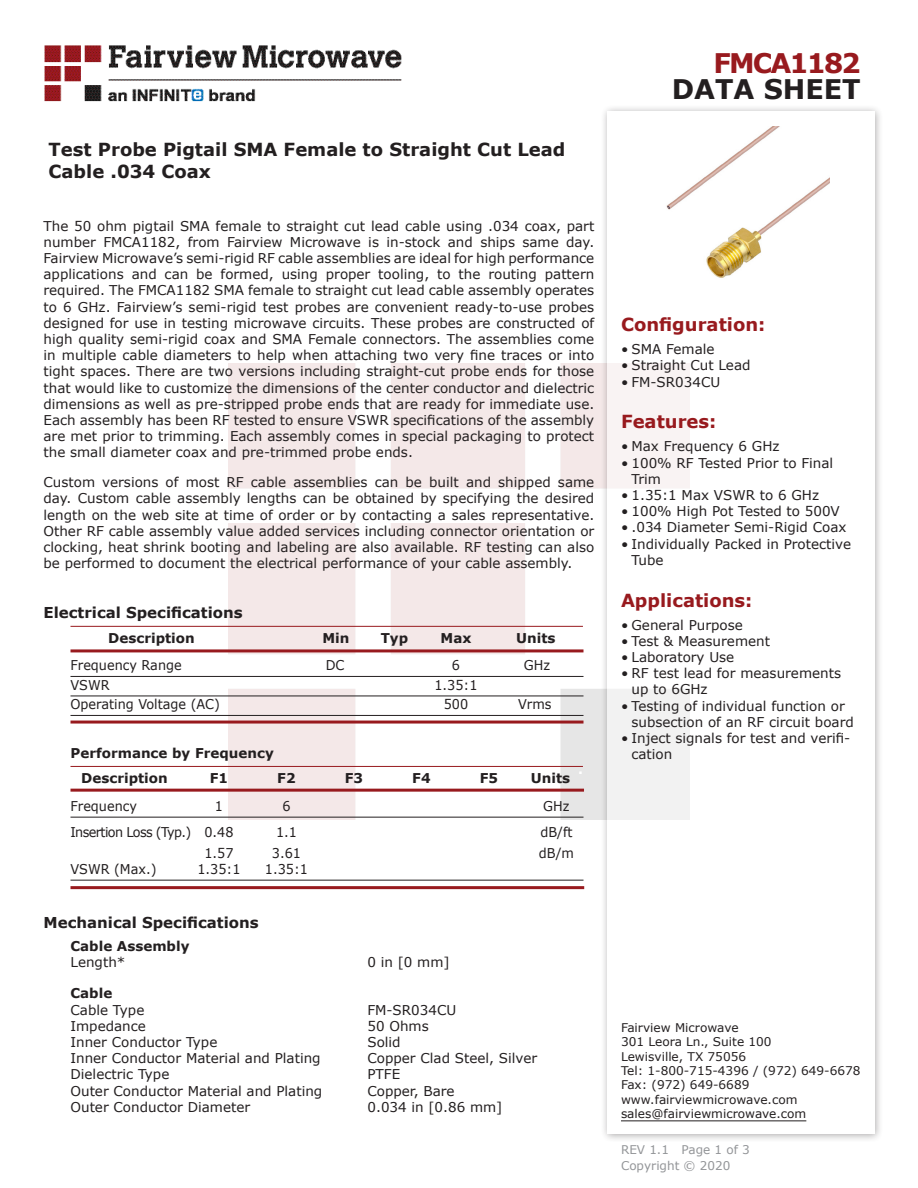
<style>
.page{position:relative;width:918px;height:1188px;background:#fff}
.page>*{position:absolute;margin:0;border:0;box-sizing:border-box;transform-origin:0 0}
.t1{font:700 27px "Verdana";color:#231f20}
.FM{font:700 27px "Verdana";letter-spacing:-.07em;color:#981a1e}
.Web_Description_Para{font:700 18px/21.6px "Verdana";color:#231f20}
.Head1{font:700 18px "Verdana";color:#981a1e}
.Applications_Header{font:700 18px "Verdana";color:#981a1e}
.Head1-2{font:700 15px "Verdana";color:#231f20}
.MarketingDescription{font:13.5px/16.2px "Verdana";color:#231f20}
.Specs_Para{font:13.5px "Verdana";color:#231f20}
.Table-Body{font:13.5px "Verdana";color:#231f20;scale:.95 1}
.Table_Body_Frequency{font:13.5px "Verdana";color:#231f20;scale:.95 1}
.Table_Header_Frequen{font:700 13.5px "Verdana";color:#231f20}
.Table-Header{font:700 13.5px "Verdana";color:#231f20}
.Table_Body_Frequency-2{font:13.5px "Verdana";letter-spacing:-.05em;color:#231f20;scale:.95 1}
.Head2{font:700 13.5px "Verdana";color:#231f20}
.Head3{font:700 13.5px "Verdana";color:#231f20}
.Head1-3{font:700 13.5px "Verdana";color:#fff}
.FM_Info{font:12px "Verdana";color:#231f20}
.REV_Info{font:12px "Verdana";color:#939598}
</style>
<div class="page">
<img style="left:44px;top:45px;width:358px;height:57px">
<div style="left:600px;top:104px;width:284px;height:1039px;background:#231f20;opacity:.75"></div>
<div style="left:608px;top:111px;width:267px;height:1023px;background:#fff"></div>
<hr style="left:70px;top:626px;width:513px;height:1px;background:#981a1e">
<hr style="left:70px;top:649px;width:514px;height:3px;background:#981a1e">
<hr style="left:70px;top:676px;width:514px;height:1px;background:#231f20">
<hr style="left:70px;top:696px;width:514px;height:1px;background:#231f20">
<hr style="left:70px;top:715px;width:514px;height:1px;background:#231f20">
<hr style="left:70px;top:721px;width:514px;height:3px;background:#981a1e">
<hr style="left:70px;top:766px;width:513px;height:1px;background:#981a1e">
<hr style="left:70px;top:789px;width:514px;height:3px;background:#981a1e">
<hr style="left:70px;top:817px;width:514px;height:1px;background:#231f20">
<hr style="left:70px;top:880px;width:514px;height:1px;background:#231f20">
<hr style="left:70px;top:886px;width:514px;height:3px;background:#981a1e">
<hr style="left:621px;top:1120px;width:185px;height:1px;background:#231f20">
<img style="left:666px;top:126px;width:164px;height:152px">
<p class="Web_Description_Para" style="left:49px;top:139px;width:518px">Test Probe Pigtail SMA Female to Straight Cut Lead<br>Cable .034 Coax</p>
<p class="MarketingDescription" style="left:44px;top:217px;width:552px;text-align:justify">The 50 ohm pigtail SMA female to straight cut lead cable using .034 coax, part number FMCA1182, from Fairview Microwave is in-stock and ships same day.<br>Fairview Microwave’s semi-rigid RF cable assemblies are ideal for high performance applications and can be formed, using proper tooling, to the routing pattern required. The FMCA1182 SMA female to straight cut lead cable assembly operates to 6 GHz. Fairview’s semi-rigid test probes are convenient ready-to-use probes designed for use in testing microwave circuits. These probes are constructed of high quality semi-rigid coax and SMA Female connectors. The assemblies come in multiple cable diameters to help when attaching two very fine traces or into tight spaces. There are two versions including straight-cut probe ends for those that would like to customize the dimensions of the center conductor and dielectric dimensions as well as pre-stripped probe ends that are ready for immediate use.<br>Each assembly has been RF tested to ensure VSWR specifications of the assembly are met prior to trimming. Each assembly comes in special packaging to protect the small diameter coax and pre-trimmed probe ends.</p>
<p class="MarketingDescription" style="left:44px;top:474px;width:552px;text-align:justify">Custom versions of most RF cable assemblies can be built and shipped same day. Custom cable assembly lengths can be obtained by specifying the desired length on the web site at time of order or by contacting a sales representative.<br>Other RF cable assembly value added services including connector orientation or clocking, heat shrink booting and labeling are also available. RF testing can also be performed to document the electrical performance of your cable assembly.</p>
<p class="Head1-2" style="left:44px;top:602px;width:201px">Electrical Specifications</p>
<p class="Table-Header" style="left:108px;top:629px;width:88px">Description</p>
<p class="Table-Header" style="left:322px;top:629px;width:29px">Min</p>
<p class="Table-Header" style="left:381px;top:629px;width:29px">Typ</p>
<p class="Table-Header" style="left:441px;top:629px;width:32px">Max</p>
<p class="Table-Header" style="left:516px;top:629px;width:41px">Units</p>
<p class="Table-Body" style="left:70px;top:656px;width:119px">Frequency Range</p>
<p class="Table-Body" style="left:326px;top:656px;width:21px">DC</p>
<p class="Table-Body" style="left:452px;top:656px;width:10px">6</p>
<p class="Table-Body" style="left:524px;top:656px;width:29px">GHz</p>
<p class="Table-Body" style="left:70px;top:676px;width:43px">VSWR</p>
<p class="Table-Body" style="left:434px;top:676px;width:47px">1.35:1</p>
<p class="Table-Body" style="left:70px;top:695px;width:159px">Operating Voltage (AC)</p>
<p class="Table-Body" style="left:444px;top:695px;width:27px">500</p>
<p class="Table-Body" style="left:518px;top:695px;width:37px">Vrms</p>
<p class="Head2" style="left:70px;top:743px;width:205px">Performance by Frequency</p>
<p class="Head1-3" style="left:578px;top:759px;width:6px">.</p>
<p class="Table_Header_Frequen" style="left:81px;top:768px;width:88px">Description</p>
<p class="Table_Header_Frequen" style="left:210px;top:768px;width:20px">F1</p>
<p class="Table_Header_Frequen" style="left:277px;top:768px;width:20px">F2</p>
<p class="Table_Header_Frequen" style="left:345px;top:768px;width:20px">F3</p>
<p class="Table_Header_Frequen" style="left:412px;top:768px;width:20px">F4</p>
<p class="Table_Header_Frequen" style="left:480px;top:768px;width:20px">F5</p>
<p class="Table_Header_Frequen" style="left:531px;top:768px;width:41px">Units</p>
<p class="Table_Body_Frequency" style="left:70px;top:797px;width:72px">Frequency</p>
<p class="Table_Body_Frequency" style="left:215px;top:797px;width:10px">1</p>
<p class="Table_Body_Frequency" style="left:282px;top:797px;width:10px">6</p>
<p class="Table_Body_Frequency" style="left:543px;top:797px;width:29px">GHz</p>
<p class="Table_Body_Frequency-2" style="left:70px;top:822px;width:173px">Insertion Loss (Typ.) 0.48</p>
<p class="Table_Body_Frequency" style="left:276px;top:822px;width:24px">1.1</p>
<p class="Table_Body_Frequency" style="left:540px;top:822px;width:35px">dB/ft</p>
<p class="Table_Body_Frequency" style="left:204px;top:843px;width:32px">1.57</p>
<p class="Table_Body_Frequency" style="left:272px;top:843px;width:32px">3.61</p>
<p class="Table_Body_Frequency" style="left:539px;top:843px;width:38px">dB/m</p>
<p class="Table_Body_Frequency" style="left:70px;top:860px;width:92px">VSWR (Max.)</p>
<p class="Table_Body_Frequency" style="left:197px;top:860px;width:47px">1.35:1</p>
<p class="Table_Body_Frequency" style="left:265px;top:860px;width:47px">1.35:1</p>
<p class="Head1-2" style="left:44px;top:912px;width:217px">Mechanical Specifications</p>
<p class="Head3" style="left:70px;top:937px;width:121px">Cable Assembly</p>
<p class="Specs_Para" style="left:70px;top:953px;width:56px">Length*</p>
<p class="Specs_Para" style="left:368px;top:953px;width:84px">0 in [0 mm]</p>
<p class="Head3" style="left:70px;top:984px;width:43px">Cable</p>
<p class="Specs_Para" style="left:70px;top:1001px;width:75px">Cable Type</p>
<p class="Specs_Para" style="left:368px;top:1001px;width:90px">FM-SR034CU</p>
<p class="Specs_Para" style="left:70px;top:1017px;width:77px">Impedance</p>
<p class="Specs_Para" style="left:368px;top:1017px;width:63px">50 Ohms</p>
<p class="Specs_Para" style="left:70px;top:1033px;width:148px">Inner Conductor Type</p>
<p class="Specs_Para" style="left:368px;top:1033px;width:35px">Solid</p>
<p class="Specs_Para" style="left:70px;top:1049px;width:252px">Inner Conductor Material and Plating</p>
<p class="Specs_Para" style="left:368px;top:1049px;width:171px">Copper Clad Steel, Silver</p>
<p class="Specs_Para" style="left:70px;top:1065px;width:100px">Dielectric Type</p>
<p class="Specs_Para" style="left:368px;top:1065px;width:34px">PTFE</p>
<p class="Specs_Para" style="left:70px;top:1082px;width:253px">Outer Conductor Material and Plating</p>
<p class="Specs_Para" style="left:368px;top:1082px;width:89px">Copper, Bare</p>
<p class="Specs_Para" style="left:70px;top:1098px;width:181px">Outer Conductor Diameter</p>
<p class="Specs_Para" style="left:368px;top:1098px;width:136px">0.034 in [0.86 mm]</p>
<p class="FM" style="left:714px;top:44px;width:149px">FMCA1182</p>
<p class="t1" style="left:672px;top:70px;width:191px">DATA SHEET</p>
<p class="Head1" style="left:621px;top:312px;width:146px">Configuration:</p>
<p class="MarketingDescription" style="left:621px;top:341px;width:95px">• SMA Female</p>
<p class="MarketingDescription" style="left:621px;top:357px;width:131px">• Straight Cut Lead</p>
<p class="MarketingDescription" style="left:621px;top:373px;width:101px">• FM-SR034CU</p>
<p class="Head1" style="left:621px;top:409px;width:97px">Features:</p>
<p class="MarketingDescription" style="left:621px;top:438px;width:160px">• Max Frequency 6 GHz</p>
<p class="MarketingDescription" style="left:632px;top:454px;width:203px;text-indent:-10px">• 100% RF Tested Prior to Final<br>Trim</p>
<p class="MarketingDescription" style="left:621px;top:487px;width:200px">• 1.35:1 Max VSWR to 6 GHz</p>
<p class="MarketingDescription" style="left:621px;top:503px;width:220px">• 100% High Pot Tested to 500V</p>
<p class="MarketingDescription" style="left:621px;top:519px;width:227px">• .034 Diameter Semi-Rigid Coax</p>
<p class="MarketingDescription" style="left:632px;top:535px;width:221px;text-indent:-10px">• Individually Packed in Protective<br>Tube</p>
<p class="Applications_Header" style="left:621px;top:587px;width:133px">Applications:</p>
<p class="MarketingDescription" style="left:621px;top:616px;width:123px">• General Purpose</p>
<p class="MarketingDescription" style="left:621px;top:633px;width:151px">• Test &amp; Measurement</p>
<p class="MarketingDescription" style="left:621px;top:649px;width:115px">• Laboratory Use</p>
<p class="MarketingDescription" style="left:632px;top:665px;width:211px;text-indent:-10px">• RF test lead for measurements up to 6GHz</p>
<p class="MarketingDescription" style="left:632px;top:697px;width:224px;text-indent:-10px">• Testing of individual function or subsection of an RF circuit board</p>
<p class="MarketingDescription" style="left:632px;top:730px;width:220px;text-indent:-10px">• Inject signals for test and verifi&shy;cation</p>
<p class="FM_Info" style="left:621px;top:1019px;width:119px">Fairview Microwave</p>
<p class="FM_Info" style="left:621px;top:1034px;width:152px">301 Leora Ln., Suite 100</p>
<p class="FM_Info" style="left:621px;top:1048px;width:127px">Lewisville, TX 75056</p>
<p class="FM_Info" style="left:621px;top:1062px;width:241px">Tel: 1-800-715-4396 / (972) 649-6678</p>
<p class="FM_Info" style="left:621px;top:1077px;width:130px">Fax: (972) 649-6689</p>
<p class="FM_Info" style="left:621px;top:1091px;width:178px">www.fairviewmicrowave.com</p>
<p class="FM_Info" style="left:621px;top:1106px;width:187px">sales@fairviewmicrowave.com</p>
<p class="REV_Info" style="left:621px;top:1141px;width:130px">REV 1.1 Page 1 of 3</p>
<p class="REV_Info" style="left:621px;top:1157px;width:111px">Copyright © 2020</p>
</div>
